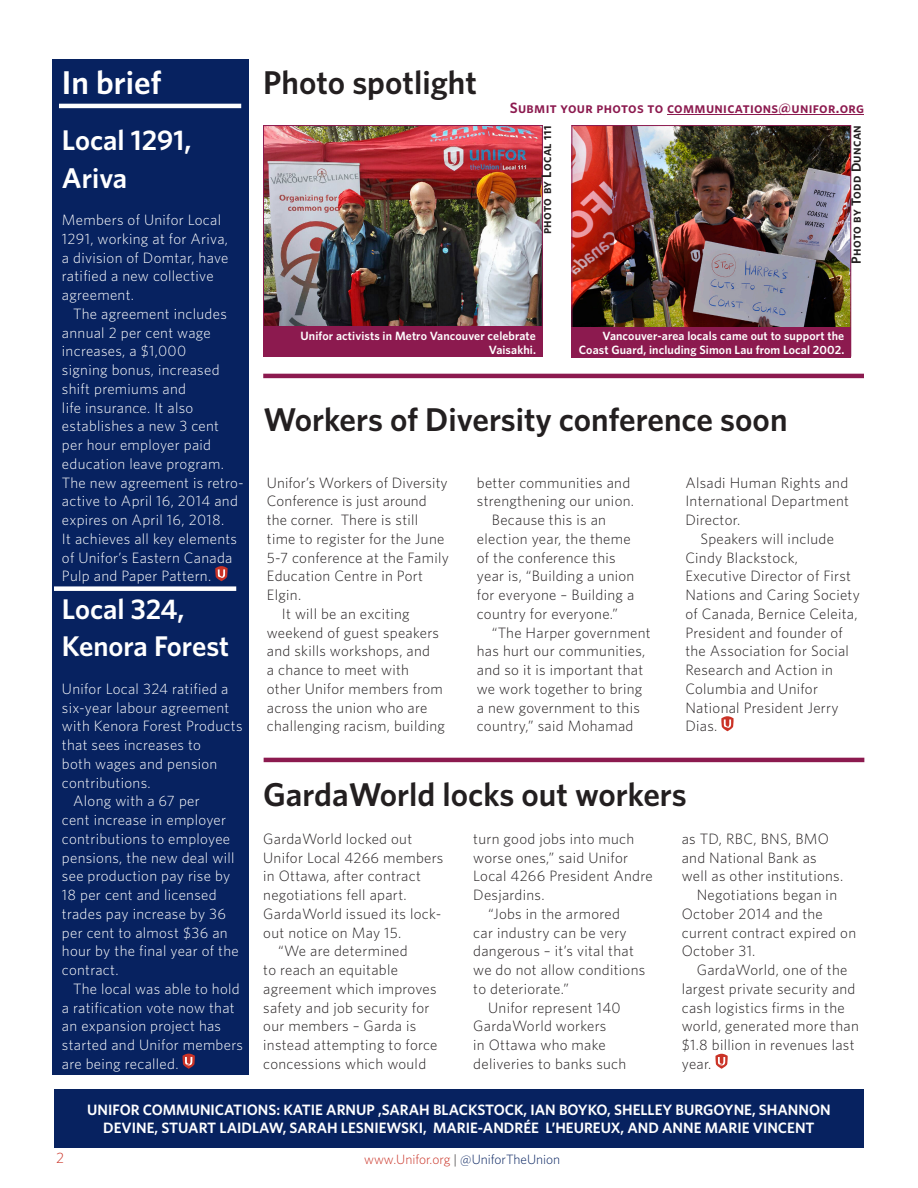
<style>
.page{position:relative;width:918px;height:1188px;background:#fff}
.page>*{position:absolute;margin:0;border:0;box-sizing:border-box;transform-origin:0 0}
.Feature_HED{font:600 33px "Whitney";color:#231f20}
.In_Brief__HED{font:600 33px "Whitney";color:#fff}
.In_Brief__subheading{font:600 28.5px/37.5px "Whitney";color:#fff}
.Body_Copy_Indent{font:300 15px/18.8px "Whitney";letter-spacing:.02em;color:#231f20}
.Body_Copy_No_Indent{font:300 15px/18.8px "Whitney";letter-spacing:.02em;color:#fff}
.In_brief___Body_copy{font:300 15px/18.8px "Whitney";letter-spacing:.02em;color:#fff}
.Body_Copy_No_Indent-2{font:300 15px/18.8px "Whitney";letter-spacing:.02em;color:#231f20}
.Masthead{font:600 15px/18px "Whitney";color:#fff;text-align:center}
.Photo_Spotlight__Sub{font:15px "Whitney Semibold SC";letter-spacing:.02em;color:#8c1a4f}
.Body_Copy_Indent-2{font:300 15px "Whitney";color:#ca3327}
.Photo_Spotlight__Cre{font:13.5px "Whitney Semibold SC";letter-spacing:.02em;color:#231f20}
.t1{font:300 13.5px "Whitney";color:#072260}
.Cutline{font:600 12px/13.5px "Whitney";letter-spacing:.01em;color:#fff;text-align:right}
.s1{color:#ca3327}
.s2{color:#231f20}
</style>
<div class="page">
<div style="left:54px;top:1089px;width:810px;height:59px;background:#072260"></div>
<hr style="left:264px;top:758px;width:600px;height:4px;background:#8c1a4f">
<hr style="left:263px;top:374px;width:601px;height:4px;background:#8c1a4f">
<img style="left:265px;top:127px;width:276px;height:200px">
<div style="left:263px;top:125px;width:280px;height:231px;border:1px solid #8c1a4f"></div>
<img style="left:574px;top:127px;width:275px;height:200px">
<div style="left:572px;top:125px;width:279px;height:231px;border:1px solid #8c1a4f"></div>
<hr style="left:667px;top:114px;width:197px;height:1px;background:#8c1a4f">
<div style="left:52px;top:59px;width:197px;height:1016px;background:#072260"></div>
<svg style="left:215px;top:566px;width:13px;height:15px"></svg>
<svg style="left:183px;top:1054px;width:12px;height:15px"></svg>
<div style="left:54px;top:586px;width:182px;height:5px;background:#fff"></div>
<hr style="left:59px;top:104px;width:182px;height:4px;background:#fff">
<div style="left:263px;top:327px;width:280px;height:30px;background:#8c1a4f"></div>
<div style="left:572px;top:327px;width:279px;height:30px;background:#8c1a4f"></div>
<svg style="left:721px;top:716px;width:13px;height:15px"></svg>
<svg style="left:715px;top:1054px;width:13px;height:15px"></svg>
<p class="In_Brief__HED" style="left:62px;top:60px;width:101px">In brief</p>
<p class="In_Brief__subheading" style="left:62px;top:121px;width:131px">Local 1291,<br>Ariva</p>
<p class="In_brief___Body_copy" style="left:62px;top:210px;width:168px">Members of Unifor Local<br>1291, working at for Ariva, a division of Domtar, have ratified a new collective agreement.</p>
<p class="In_brief___Body_copy" style="left:62px;top:304px;width:183px;text-indent:11px">The agreement includes annual 2 per cent wage increases, a $1,000<br>signing bonus, increased shift premiums and<br>life insurance. It also establishes a new 3 cent<br>per hour employer paid education leave program.<br>The new agreement is retro&shy;active to April 16, 2014 and expires on April 16, 2018.</p>
<p class="In_brief___Body_copy" style="left:62px;top:529px;width:177px">It achieves all key elements of Unifor’s Eastern Canada<br>Pulp and Paper Pattern.</p>
<p class="In_Brief__subheading" style="left:62px;top:590px;width:169px">Local 324,<br>Kenora Forest</p>
<p class="Body_Copy_No_Indent" style="left:62px;top:679px;width:182px">Unifor Local 324 ratified a six-year labour agreement with Kenora Forest Products that sees increases to<br>both wages and pension contributions.</p>
<p class="Body_Copy_No_Indent" style="left:62px;top:791px;width:178px;text-indent:11px">Along with a 67 per<br>cent increase in employer contributions to employee pensions, the new deal will see production pay rise by<br>18 per cent and licensed trades pay increase by 36 per cent to almost $36 an hour by the final year of the contract.</p>
<p class="Body_Copy_No_Indent" style="left:62px;top:979px;width:183px;text-indent:11px">The local was able to hold a ratification vote now that an expansion project has started and Unifor members are being recalled.</p>
<p class="Feature_HED" style="left:263px;top:60px;width:215px">Photo spotlight</p>
<p class="Photo_Spotlight__Sub" style="left:510px;top:98px;width:356px">Submit your photos to communications@unifor.org</p>
<p class="Photo_Spotlight__Cre" style="left:848px;top:264px;width:140px;rotate:-90deg">Photo by Todd Duncan</p>
<p class="Photo_Spotlight__Cre" style="left:538px;top:234px;width:110px;rotate:-90deg">photo by Local 111</p>
<p class="Cutline" style="left:301px;top:329px;width:237px">Unifor activists in Metro Vancouver celebrate<br>Vaisakhi.</p>
<p class="Cutline" style="left:579px;top:329px;width:267px">Vancouver-area locals came out to support the<br>Coast Guard, including Simon Lau from Local 2002.</p>
<p class="Feature_HED" style="left:264px;top:398px;width:525px">Workers of Diversity conference soon</p>
<p class="Body_Copy_No_Indent-2" style="left:267px;top:472px;width:184px">Unifor’s Workers of Diversity<br>Conference is just around the corner. There is still time to register for the June<br>5-7 conference at the Family<br>Education Centre in Port<br>Elgin.</p>
<p class="Body_Copy_Indent" style="left:267px;top:604px;width:180px;text-indent:15px">It will be an exciting weekend of guest speakers and skills workshops, and<br>a chance to meet with other Unifor members from across the union who are challenging racism, building</p>
<p class="Body_Copy_Indent" style="left:477px;top:472px;width:159px">better communities and strengthening our union.</p>
<p class="Body_Copy_Indent" style="left:477px;top:510px;width:159px;text-indent:15px">Because this is an election year, the theme of the conference this year is, “Building a union for everyone – Building a country for everyone.”</p>
<p class="Body_Copy_Indent" style="left:477px;top:622px;width:175px;text-indent:15px">“The Harper government has hurt our communities, and so it is important that we work together to bring a new government to this country,” said Mohamad</p>
<p class="Body_Copy_Indent" style="left:685px;top:472px;width:165px;text-align:justify">Alsadi Human Rights and International Department Director.</p>
<p class="Body_Copy_Indent" style="left:685px;top:529px;width:176px;text-indent:15px">Speakers will include<br>Cindy Blackstock,<br>Executive Director of First<br>Nations and Caring Society of Canada, Bernice Celeita,<br>President and founder of the Association for Social<br>Research and Action in<br>Columbia and Unifor<br>National President Jerry<br>Dias.</p>
<p class="Feature_HED" style="left:263px;top:773px;width:425px">GardaWorld locks out workers</p>
<p class="Body_Copy_No_Indent-2" style="left:263px;top:829px;width:182px">GardaWorld locked out<br>Unifor Local 4266 members in Ottawa, after contract negotiations fell apart.<br>GardaWorld issued its lock&shy;out notice on May 15.</p>
<p class="Body_Copy_Indent" style="left:263px;top:941px;width:176px;text-indent:15px">“We are determined<br>to reach an equitable agreement which improves safety and job security for our members – Garda is instead attempting to force concessions which would</p>
<p class="Body_Copy_Indent" style="left:473px;top:829px;width:181px">turn good jobs into much worse ones,” said Unifor<br>Local 4266 President Andre<br>Desjardins.</p>
<p class="Body_Copy_Indent" style="left:473px;top:904px;width:174px;text-indent:15px">“Jobs in the armored<br>car industry can be very dangerous – it’s vital that we do not allow conditions to deteriorate.”</p>
<p class="Body_Copy_Indent" style="left:473px;top:997px;width:155px;text-indent:15px">Unifor represent 140<br>GardaWorld workers<br>in Ottawa who make deliveries to banks such</p>
<p class="Body_Copy_Indent" style="left:682px;top:829px;width:149px">as TD, RBC, BNS, BMO</p>
<p class="Body_Copy_Indent" style="left:682px;top:847px;width:136px">and National Bank as</p>
<p class="Body_Copy_Indent" style="left:682px;top:866px;width:163px">well as other institutions.</p>
<p class="Body_Copy_Indent" style="left:697px;top:885px;width:142px">Negotiations began in</p>
<p class="Body_Copy_Indent" style="left:682px;top:904px;width:143px">October 2014 and the</p>
<p class="Body_Copy_Indent" style="left:682px;top:922px;width:176px">current contract expired on</p>
<p class="Body_Copy_Indent" style="left:682px;top:941px;width:75px">October 31.</p>
<p class="Body_Copy_Indent" style="left:682px;top:960px;width:179px;text-indent:15px">GardaWorld, one of the largest private security and cash logistics firms in the world, generated more than $1.8 billion in revenues last year.</p>
<p class="Masthead" style="left:87px;top:1101px;width:745px">UNIFOR COMMUNICATIONS: KATIE ARNUP ,SARAH BLACKSTOCK, IAN BOYKO, SHELLEY BURGOYNE, SHANNON<br>DEVINE, STUART LAIDLAW, SARAH LESNIEWSKI, MARIE-ANDRÉE L’HEUREUX, AND ANNE MARIE VINCENT</p>
<p class="Body_Copy_Indent-2" style="left:56px;top:1147px;width:10px">2</p>
<p class="t1" style="left:364px;top:1151px;width:198px"><span class="s1">www.Unifor.org</span> <span class="s2">|</span> @UniforTheUnion</p>
</div>
